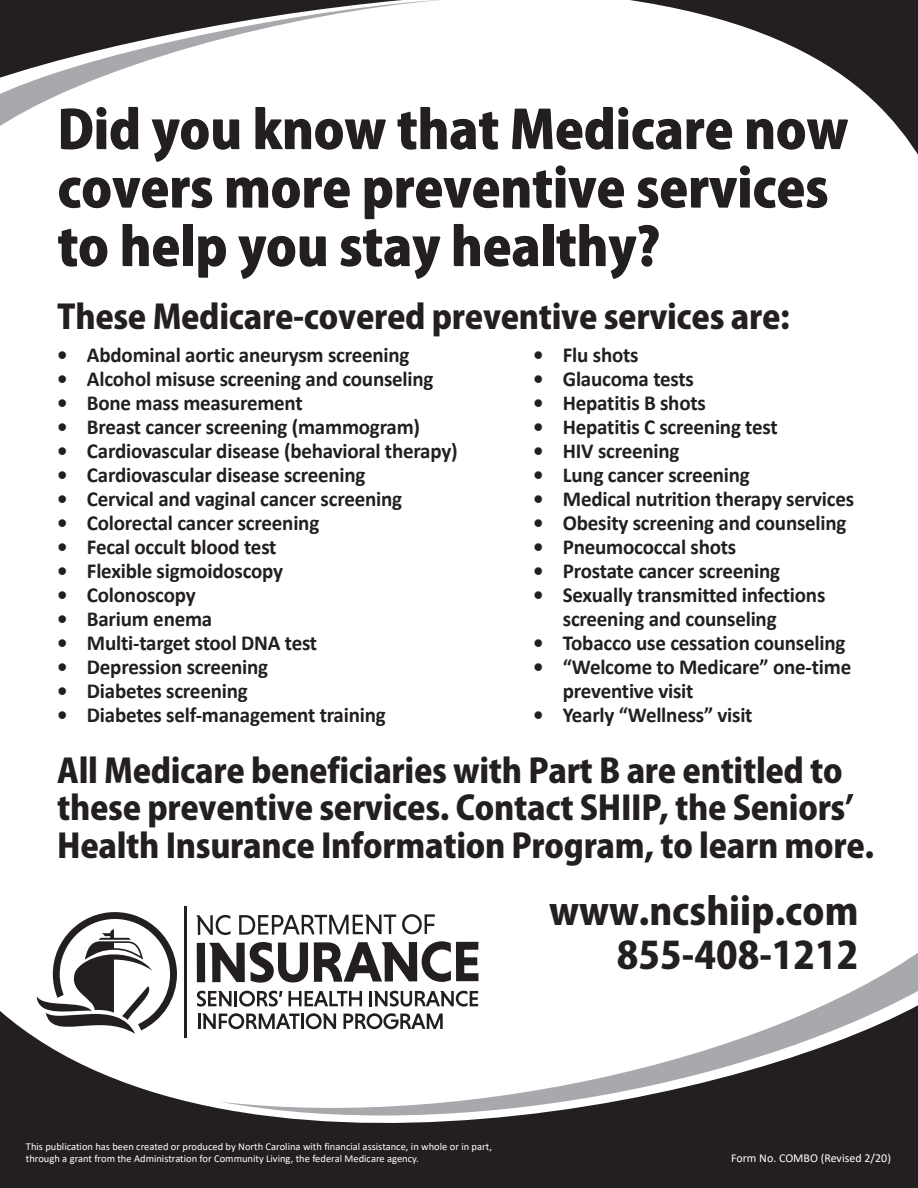
<style>
.page{position:relative;width:918px;height:1188px;background:#fff}
.page>*{position:absolute;margin:0;border:0;box-sizing:border-box;transform-origin:0 0}
.t1{font:800 51.6px/58.5px "Koz Go Pr 6 N";color:#231f20}
.t2{font:800 37.2px "Koz Go Pr 6 N";color:#231f20}
.t3{font:800 33px/37.5px "Koz Go Pr 6 N";letter-spacing:-.01em;color:#231f20}
.t4{font:700 21.45px/24px "Calibri";letter-spacing:-.01em;color:#231f20}
.t5{font:12px "Calibri";color:#fff}
.t6{font:10.5px/12.6px "Calibri";color:#fff}
</style>
<div class="page">
<svg style="left:0;top:994px;width:918px;height:194px;background:#423f3f"></svg>
<svg style="left:219px;top:942px;width:699px;height:203px"></svg>
<svg style="left:0;top:0;width:918px;height:155px"></svg>
<hr style="left:184px;top:906px;width:2px;height:131px;background:#231f20">
<svg style="left:196px;top:915px;width:35px;height:20px"></svg>
<svg style="left:239px;top:915px;width:157px;height:20px"></svg>
<svg style="left:402px;top:914px;width:33px;height:20px"></svg>
<div style="left:197px;top:943px;width:8px;height:39px;background:#231f20"></div>
<svg style="left:209px;top:942px;width:99px;height:41px"></svg>
<svg style="left:314px;top:941px;width:165px;height:41px"></svg>
<svg style="left:37px;top:912px;width:140px;height:131px"></svg>
<svg style="left:197px;top:991px;width:165px;height:16px"></svg>
<hr style="left:369px;top:991px;width:3px;height:15px;background:#231f20">
<svg style="left:374px;top:991px;width:104px;height:16px"></svg>
<svg style="left:198px;top:1013px;width:102px;height:16px"></svg>
<hr style="left:301px;top:1014px;width:3px;height:15px;background:#231f20">
<svg style="left:306px;top:1013px;width:30px;height:16px"></svg>
<svg style="left:343px;top:1013px;width:100px;height:16px"></svg>
<p class="t1" style="left:57px;top:101px;width:792px">Did you know that Medicare now covers more preventive services to help you stay healthy?</p>
<p class="t3" style="left:57px;top:299px;width:734px">These Medicare-covered preventive services are:</p>
<p class="t4" style="left:57px;top:343px;width:354px">• Abdominal aortic aneurysm screening</p>
<p class="t4" style="left:57px;top:367px;width:378px">• Alcohol misuse screening and counseling</p>
<p class="t4" style="left:57px;top:391px;width:247px">• Bone mass measurement</p>
<p class="t4" style="left:57px;top:415px;width:364px">• Breast cancer screening (mammogram)</p>
<p class="t4" style="left:57px;top:439px;width:402px">• Cardiovascular disease (behavioral therapy)</p>
<p class="t4" style="left:57px;top:463px;width:310px">• Cardiovascular disease screening</p>
<p class="t4" style="left:57px;top:487px;width:346px">• Cervical and vaginal cancer screening</p>
<p class="t4" style="left:57px;top:511px;width:264px">• Colorectal cancer screening</p>
<p class="t4" style="left:57px;top:535px;width:221px">• Fecal occult blood test</p>
<p class="t4" style="left:57px;top:559px;width:227px">• Flexible sigmoidoscopy</p>
<p class="t4" style="left:57px;top:583px;width:140px">• Colonoscopy</p>
<p class="t4" style="left:57px;top:607px;width:157px">• Barium enema</p>
<p class="t4" style="left:57px;top:631px;width:262px">• Multi-target stool DNA test</p>
<p class="t4" style="left:57px;top:655px;width:213px">• Depression screening</p>
<p class="t4" style="left:57px;top:679px;width:192px">• Diabetes screening</p>
<p class="t4" style="left:57px;top:703px;width:330px">• Diabetes self-management training</p>
<p class="t4" style="left:533px;top:343px;width:107px">• Flu shots</p>
<p class="t4" style="left:533px;top:367px;width:162px">• Glaucoma tests</p>
<p class="t4" style="left:533px;top:391px;width:174px">• Hepatitis B shots</p>
<p class="t4" style="left:533px;top:415px;width:246px">• Hepatitis C screening test</p>
<p class="t4" style="left:533px;top:439px;width:148px">• HIV screening</p>
<p class="t4" style="left:533px;top:463px;width:218px">• Lung cancer screening</p>
<p class="t4" style="left:533px;top:487px;width:323px">• Medical nutrition therapy services</p>
<p class="t4" style="left:533px;top:511px;width:315px">• Obesity screening and counseling</p>
<p class="t4" style="left:533px;top:535px;width:205px">• Pneumococcal shots</p>
<p class="t4" style="left:533px;top:559px;width:249px">• Prostate cancer screening</p>
<p class="t4" style="left:563px;top:583px;width:264px;text-indent:-30px">• Sexually transmitted infections screening and counseling</p>
<p class="t4" style="left:533px;top:631px;width:314px">• Tobacco use cessation counseling</p>
<p class="t4" style="left:563px;top:655px;width:290px;text-indent:-30px">• “Welcome to Medicare” one-time preventive visit</p>
<p class="t4" style="left:533px;top:703px;width:221px">• Yearly “Wellness” visit</p>
<p class="t3" style="left:57px;top:753px;width:818px">All Medicare beneficiaries with Part B are entitled to these preventive services. Contact SHIIP, the Seniors’<br>Health Insurance Information Program, to learn more.</p>
<p class="t2" style="left:549px;top:890px;width:311px">www.ncshiip.com</p>
<p class="t2" style="left:617px;top:935px;width:243px">855-408-1212</p>
<p class="t6" style="left:26px;top:1140px;width:468px">This publication has been created or produced by North Carolina with financial assistance, in whole or in part, through a grant from the Administration for Community Living, the federal Medicare agency.</p>
<p class="t5" style="left:731px;top:1150px;width:161px">Form No. COMBO (Revised 2/20)</p>
</div>
